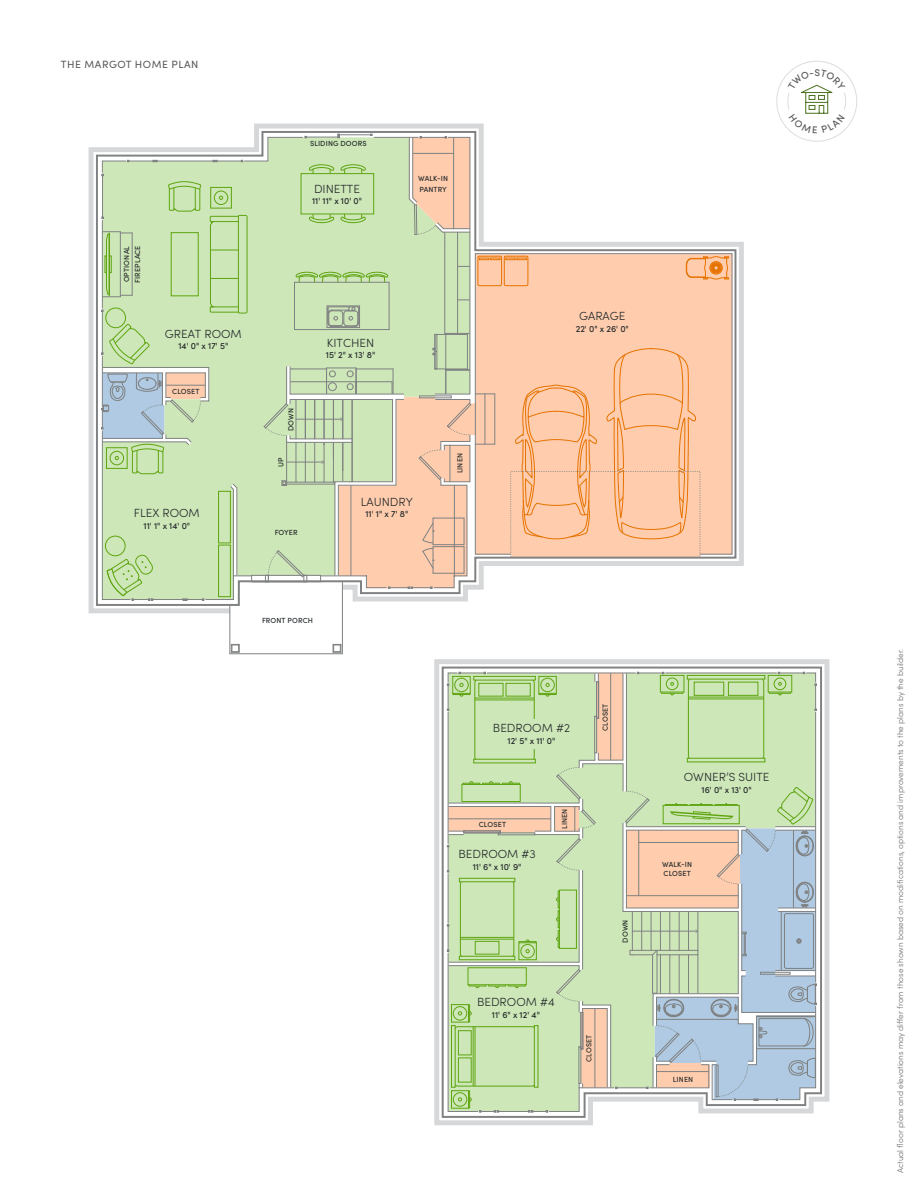
<style>
.page{position:relative;width:918px;height:1188px;background:#fff}
.page>*{position:absolute;margin:0;border:0;box-sizing:border-box;transform-origin:0 0}
.t1{font:300 11.85px "Sofia Pro";color:#23282a}
.t2{font:10.5px "Sofia Pro";letter-spacing:.05em;color:#58595b}
.t3{font:500 9px "Sofia Pro";color:#23282a}
.t4{font:300 8.25px "Sofia Pro";color:#6d6e71}
.t5{font:500 7.35px/10.9px "Sofia Pro";letter-spacing:.015em;color:#23282a}
.t6{font:500 7.35px/10.9px "Sofia Pro";letter-spacing:.02em;color:#272829}
</style>
<div class="page">
<div style="left:776px;top:61px;width:81px;height:81px;border:1px solid #dcddde;border-radius:50%"></div>
<svg style="left:88px;top:123px;width:656px;height:493px"></svg>
<svg style="left:95px;top:130px;width:642px;height:477px"></svg>
<div style="left:598px;top:253px;width:135px;height:302px;background:#ffcdad"></div>
<svg style="left:605px;top:325px;width:93px;height:216px"></svg>
<svg style="left:686px;top:256px;width:43px;height:24px"></svg>
<div style="left:510px;top:471px;width:190px;height:87px;border:1px dashed #7f8182"></div>
<hr style="left:230px;top:605px;width:1px;height:49px;background:#7f8182">
<hr style="left:230px;top:654px;width:112px;height:1px;background:#7f8182">
<hr style="left:342px;top:582px;width:1px;height:72px;background:#7f8182">
<svg style="left:231px;top:644px;width:9px;height:9px"></svg>
<svg style="left:333px;top:644px;width:9px;height:9px"></svg>
<svg style="left:96px;top:134px;width:502px;height:467px"></svg>
<hr style="left:413px;top:153px;width:41px;height:1px;background:#7f8182">
<hr style="left:453px;top:138px;width:1px;height:91px;background:#7f8182">
<svg style="left:434px;top:659px;width:396px;height:467px"></svg>
<svg style="left:441px;top:666px;width:382px;height:453px"></svg>
<svg style="left:447px;top:672px;width:370px;height:440px"></svg>
<div style="left:716px;top:1065px;width:2px;height:32px;border:1px solid #7f8182"></div>
<div style="left:490px;top:719px;width:83px;height:30px;background:#cde7b8"></div>
<svg style="left:787px;top:69px;width:60px;height:65px"></svg>
<p class="t2" style="left:61px;top:57px;width:139px">THE MARGOT HOME PLAN</p>
<p class="t6" style="left:121px;top:283px;width:39px;rotate:-90deg">OPTIONAL<br>FIREPLACE</p>
<h1 class="t1" style="left:165px;top:325px;width:78px">GREAT ROOM</h1>
<p class="t3" style="left:178px;top:340px;width:51px">14' 0" x 17' 5"</p>
<p class="t5" style="left:172px;top:386px;width:29px">CLOSET</p>
<h1 class="t1" style="left:134px;top:504px;width:67px">FLEX ROOM</h1>
<p class="t3" style="left:144px;top:519px;width:48px">11' 1" x 14' 0"</p>
<p class="t5" style="left:310px;top:137px;width:58px">SLIDING DOORS</p>
<h1 class="t1" style="left:314px;top:180px;width:48px">DINETTE</h1>
<p class="t3" style="left:312px;top:195px;width:52px">11' 11" x 10' 0"</p>
<p class="t5" style="left:418px;top:172px;width:31px">WALK-IN<br>PANTRY</p>
<p class="t5" style="left:285px;top:431px;width:24px;rotate:-90deg">DOWN</p>
<p class="t5" style="left:275px;top:467px;width:11px;rotate:-90deg">UP</p>
<p class="t5" style="left:275px;top:526px;width:25px">FOYER</p>
<h1 class="t1" style="left:327px;top:334px;width:49px">KITCHEN</h1>
<p class="t3" style="left:326px;top:349px;width:51px">15' 2" x 13' 8"</p>
<h1 class="t1" style="left:361px;top:493px;width:54px">LAUNDRY</h1>
<p class="t3" style="left:365px;top:508px;width:44px">11' 1" x 7' 8"</p>
<p class="t5" style="left:454px;top:473px;width:22px;rotate:-90deg">LINEN</p>
<h1 class="t1" style="left:579px;top:307px;width:48px">GARAGE</h1>
<p class="t3" style="left:576px;top:322px;width:55px">22' 0" x 26' 0"</p>
<p class="t5" style="left:262px;top:615px;width:52px">FRONT PORCH</p>
<h1 class="t1" style="left:493px;top:720px;width:79px">BEDROOM #2</h1>
<p class="t3" style="left:508px;top:735px;width:49px">12' 5" x 11' 0"</p>
<p class="t5" style="left:599px;top:731px;width:29px;rotate:-90deg">CLOSET</p>
<p class="t5" style="left:479px;top:818px;width:29px">CLOSET</p>
<h1 class="t1" style="left:458px;top:845px;width:79px">BEDROOM #3</h1>
<p class="t3" style="left:473px;top:860px;width:50px">11' 6" x 10' 9"</p>
<p class="t5" style="left:559px;top:829px;width:22px;rotate:-90deg">LINEN</p>
<h1 class="t1" style="left:477px;top:994px;width:79px">BEDROOM #4</h1>
<p class="t3" style="left:492px;top:1008px;width:50px">11' 6" x 12' 4"</p>
<p class="t5" style="left:583px;top:1062px;width:29px;rotate:-90deg">CLOSET</p>
<p class="t5" style="left:619px;top:943px;width:24px;rotate:-90deg">DOWN</p>
<h1 class="t1" style="left:684px;top:768px;width:87px">OWNER’S SUITE</h1>
<p class="t3" style="left:702px;top:783px;width:52px">16' 0" x 13' 0"</p>
<p class="t5" style="left:662px;top:860px;width:31px;line-height:8.9px">WALK-IN<br>CLOSET</p>
<p class="t5" style="left:673px;top:1073px;width:22px">LINEN</p>
<p class="t4" style="left:894px;top:1173px;width:526px;rotate:-90deg">Actual floor plans and elevations may differ from those shown based on modifications, options and improvements to the plans by the builder.</p>
</div>
